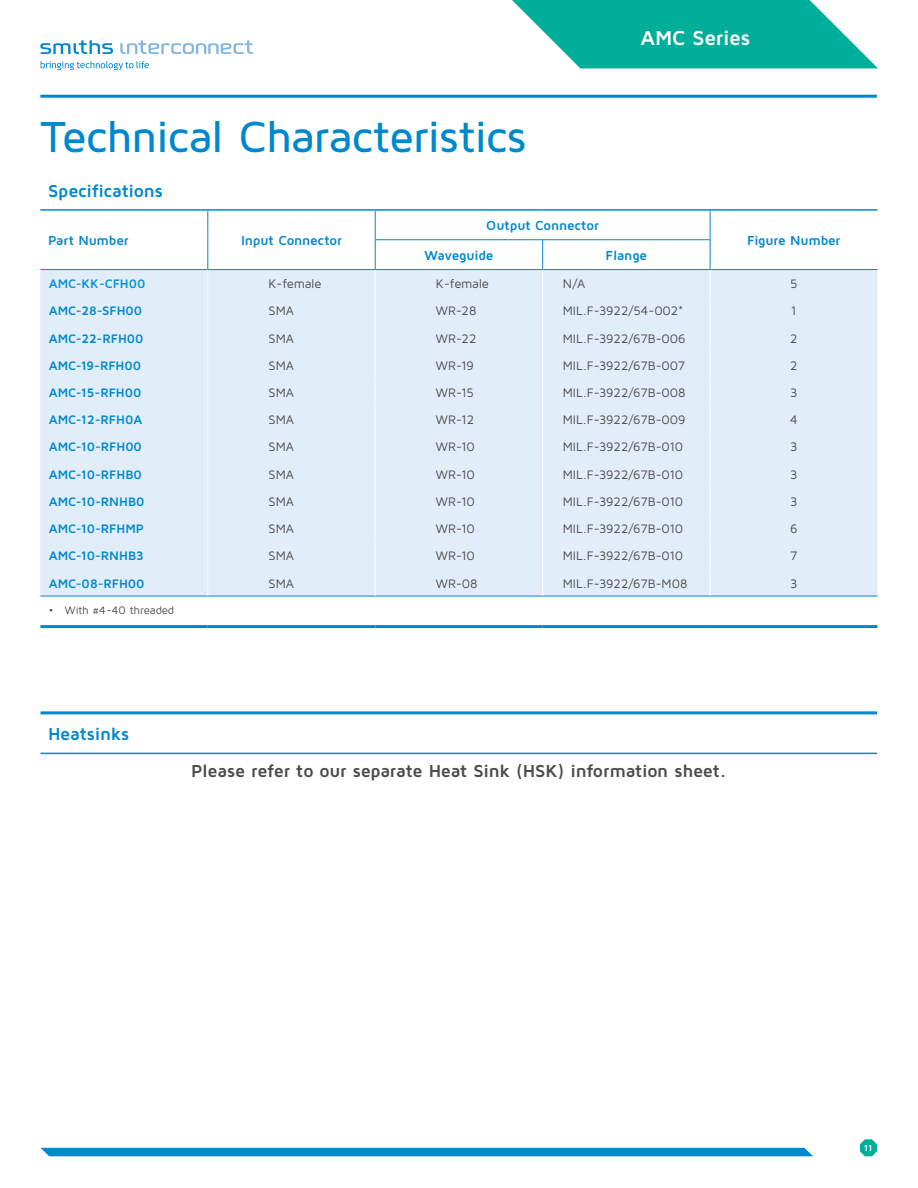
<style>
.page{position:relative;width:918px;height:1188px;background:#fff}
.page>*{position:absolute;margin:0;border:0;box-sizing:border-box;transform-origin:0 0}
.Titolo_1{font:500 45px "Maven Pro";letter-spacing:-.02em;color:#0088ce}
.t1{font:700 21px "Maven Pro";letter-spacing:-.015em;color:#fff}
.Table_Column_Head{font:700 18px "Maven Pro";letter-spacing:-.015em;color:#4b4c4d}
.Table_Column_Head-2{font:700 18px "Maven Pro";letter-spacing:-.015em;color:#0088ce}
.Titolo_interno_carat{font:700 13.5px "Maven Pro";letter-spacing:-.015em;color:#0088ce}
.t2{font:12.75px "Maven Pro";color:#4b4c4d}
.t3{font:700 12.75px "Maven Pro";color:#0088ce}
.t4{font:700 12.75px "Maven Pro";letter-spacing:-.005em;color:#0693d4}
.Notes{font:11.25px "Maven Pro";letter-spacing:-.015em;color:#4b4c4d}
.t5{font:700 9px "Maven Pro";color:#fff}
</style>
<div class="page">
<svg style="left:40px;top:40px;width:73px;height:14px"></svg>
<svg style="left:120px;top:40px;width:133px;height:14px"></svg>
<svg style="left:41px;top:61px;width:108px;height:9px"></svg>
<svg style="left:512px;top:0;width:366px;height:68px"></svg>
<svg style="left:860px;top:1139px;width:17px;height:17px"></svg>
<div style="left:40px;top:1148px;width:773px;height:8px;background:#0088ce"></div>
<div style="left:40px;top:270px;width:838px;height:326px;background:#e1edf8"></div>
<hr style="left:40px;top:269px;width:168px;height:1px;background:#0088ce">
<hr style="left:208px;top:269px;width:167px;height:1px;background:#0088ce">
<hr style="left:375px;top:269px;width:168px;height:1px;background:#0088ce">
<hr style="left:543px;top:269px;width:167px;height:1px;background:#0088ce">
<hr style="left:710px;top:269px;width:167px;height:1px;background:#0088ce">
<hr style="left:40px;top:596px;width:168px;height:1px;background:#0088ce">
<hr style="left:208px;top:596px;width:167px;height:1px;background:#0088ce">
<hr style="left:375px;top:596px;width:168px;height:1px;background:#0088ce">
<hr style="left:543px;top:596px;width:167px;height:1px;background:#0088ce">
<hr style="left:710px;top:596px;width:167px;height:1px;background:#0088ce">
<hr style="left:375px;top:239px;width:168px;height:1px;background:#0088ce">
<hr style="left:543px;top:239px;width:167px;height:1px;background:#0088ce">
<svg style="left:207px;top:211px;width:2px;height:385px"></svg>
<svg style="left:375px;top:211px;width:1px;height:385px"></svg>
<svg style="left:542px;top:240px;width:1px;height:356px"></svg>
<svg style="left:710px;top:211px;width:1px;height:385px"></svg>
<hr style="left:40px;top:209px;width:168px;height:2px;background:#0088ce">
<hr style="left:208px;top:209px;width:167px;height:2px;background:#0088ce">
<hr style="left:375px;top:209px;width:168px;height:2px;background:#0088ce">
<hr style="left:543px;top:209px;width:167px;height:2px;background:#0088ce">
<hr style="left:710px;top:209px;width:167px;height:2px;background:#0088ce">
<hr style="left:40px;top:625px;width:168px;height:3px;background:#0088ce">
<hr style="left:208px;top:625px;width:167px;height:3px;background:#0088ce">
<hr style="left:375px;top:625px;width:168px;height:3px;background:#0088ce">
<hr style="left:543px;top:625px;width:167px;height:3px;background:#0088ce">
<hr style="left:710px;top:625px;width:167px;height:3px;background:#0088ce">
<hr style="left:40px;top:753px;width:837px;height:1px;background:#0088ce">
<hr style="left:40px;top:711px;width:837px;height:3px;background:#0088ce">
<hr style="left:40px;top:95px;width:837px;height:3px;background:#0088ce">
<p class="Titolo_1" style="left:40px;top:108px;width:487px">Technical Characteristics</p>
<p class="Table_Column_Head-2" style="left:48px;top:179px;width:116px">Specifications</p>
<p class="Titolo_interno_carat" style="left:48px;top:232px;width:82px">Part Number</p>
<p class="Titolo_interno_carat" style="left:241px;top:232px;width:103px">Input Connector</p>
<p class="Titolo_interno_carat" style="left:486px;top:217px;width:114px">Output Connector</p>
<h2 class="t1" style="left:640px;top:25px;width:111px">AMC Series</h2>
<p class="Titolo_interno_carat" style="left:747px;top:232px;width:95px">Figure Number</p>
<p class="Titolo_interno_carat" style="left:424px;top:247px;width:70px">Waveguide</p>
<p class="Titolo_interno_carat" style="left:606px;top:247px;width:43px">Flange</p>
<p class="t4" style="left:49px;top:276px;width:98px">AMC-KK-CFH00</p>
<p class="t2" style="left:269px;top:276px;width:54px">K-female</p>
<p class="t2" style="left:436px;top:276px;width:54px">K-female</p>
<p class="t2" style="left:563px;top:276px;width:24px">N/A</p>
<p class="t2" style="left:790px;top:276px;width:9px">5</p>
<p class="t3" style="left:49px;top:303px;width:95px">AMC-28-SFH00</p>
<p class="t2" style="left:269px;top:303px;width:27px">SMA</p>
<p class="t2" style="left:436px;top:303px;width:42px">WR-28</p>
<p class="t2" style="left:563px;top:303px;width:122px">MIL.F-3922/54-002*</p>
<p class="t2" style="left:791px;top:303px;width:7px">1</p>
<p class="t3" style="left:49px;top:330px;width:96px">AMC-22-RFH00</p>
<p class="t2" style="left:269px;top:330px;width:27px">SMA</p>
<p class="t2" style="left:436px;top:330px;width:42px">WR-22</p>
<p class="t2" style="left:563px;top:330px;width:124px">MIL.F-3922/67B-006</p>
<p class="t2" style="left:790px;top:330px;width:9px">2</p>
<p class="t3" style="left:49px;top:357px;width:94px">AMC-19-RFH00</p>
<p class="t2" style="left:269px;top:358px;width:27px">SMA</p>
<p class="t2" style="left:436px;top:358px;width:39px">WR-19</p>
<p class="t2" style="left:563px;top:358px;width:124px">MIL.F-3922/67B-007</p>
<p class="t2" style="left:790px;top:358px;width:9px">2</p>
<p class="t3" style="left:49px;top:385px;width:94px">AMC-15-RFH00</p>
<p class="t2" style="left:269px;top:385px;width:27px">SMA</p>
<p class="t2" style="left:436px;top:385px;width:40px">WR-15</p>
<p class="t2" style="left:563px;top:385px;width:124px">MIL.F-3922/67B-008</p>
<p class="t2" style="left:790px;top:385px;width:9px">3</p>
<p class="t3" style="left:49px;top:412px;width:95px">AMC-12-RFH0A</p>
<p class="t2" style="left:269px;top:412px;width:27px">SMA</p>
<p class="t2" style="left:436px;top:412px;width:40px">WR-12</p>
<p class="t2" style="left:563px;top:412px;width:124px">MIL.F-3922/67B-009</p>
<p class="t2" style="left:790px;top:412px;width:9px">4</p>
<p class="t3" style="left:49px;top:439px;width:95px">AMC-10-RFH00</p>
<p class="t2" style="left:269px;top:439px;width:27px">SMA</p>
<p class="t2" style="left:436px;top:439px;width:40px">WR-10</p>
<p class="t2" style="left:563px;top:439px;width:122px">MIL.F-3922/67B-010</p>
<p class="t2" style="left:790px;top:439px;width:9px">3</p>
<p class="t3" style="left:49px;top:466px;width:95px">AMC-10-RFHB0</p>
<p class="t2" style="left:269px;top:466px;width:27px">SMA</p>
<p class="t2" style="left:436px;top:466px;width:40px">WR-10</p>
<p class="t2" style="left:563px;top:466px;width:122px">MIL.F-3922/67B-010</p>
<p class="t2" style="left:790px;top:466px;width:9px">3</p>
<p class="t3" style="left:49px;top:493px;width:97px">AMC-10-RNHB0</p>
<p class="t2" style="left:269px;top:494px;width:27px">SMA</p>
<p class="t2" style="left:436px;top:494px;width:40px">WR-10</p>
<p class="t2" style="left:563px;top:494px;width:122px">MIL.F-3922/67B-010</p>
<p class="t2" style="left:790px;top:494px;width:9px">3</p>
<p class="t3" style="left:49px;top:521px;width:96px">AMC-10-RFHMP</p>
<p class="t2" style="left:269px;top:521px;width:27px">SMA</p>
<p class="t2" style="left:436px;top:521px;width:40px">WR-10</p>
<p class="t2" style="left:563px;top:521px;width:122px">MIL.F-3922/67B-010</p>
<p class="t2" style="left:790px;top:521px;width:9px">6</p>
<p class="t3" style="left:49px;top:548px;width:97px">AMC-10-RNHB3</p>
<p class="t2" style="left:269px;top:548px;width:27px">SMA</p>
<p class="t2" style="left:436px;top:548px;width:40px">WR-10</p>
<p class="t2" style="left:563px;top:548px;width:122px">MIL.F-3922/67B-010</p>
<p class="t2" style="left:790px;top:548px;width:9px">7</p>
<p class="t3" style="left:49px;top:575px;width:97px">AMC-08-RFH00</p>
<p class="t2" style="left:269px;top:575px;width:27px">SMA</p>
<p class="t2" style="left:436px;top:575px;width:43px">WR-08</p>
<p class="t2" style="left:563px;top:575px;width:126px">MIL.F-3922/67B-M08</p>
<p class="t2" style="left:790px;top:575px;width:9px">3</p>
<p class="Notes" style="left:49px;top:603px;width:127px">• With #4-40 threaded</p>
<p class="Table_Column_Head-2" style="left:48px;top:723px;width:83px">Heatsinks</p>
<p class="Table_Column_Head" style="left:191px;top:760px;width:537px">Please refer to our separate Heat Sink (HSK) information sheet.</p>
<p class="t5" style="left:864px;top:1142px;width:10px">11</p>
</div>
